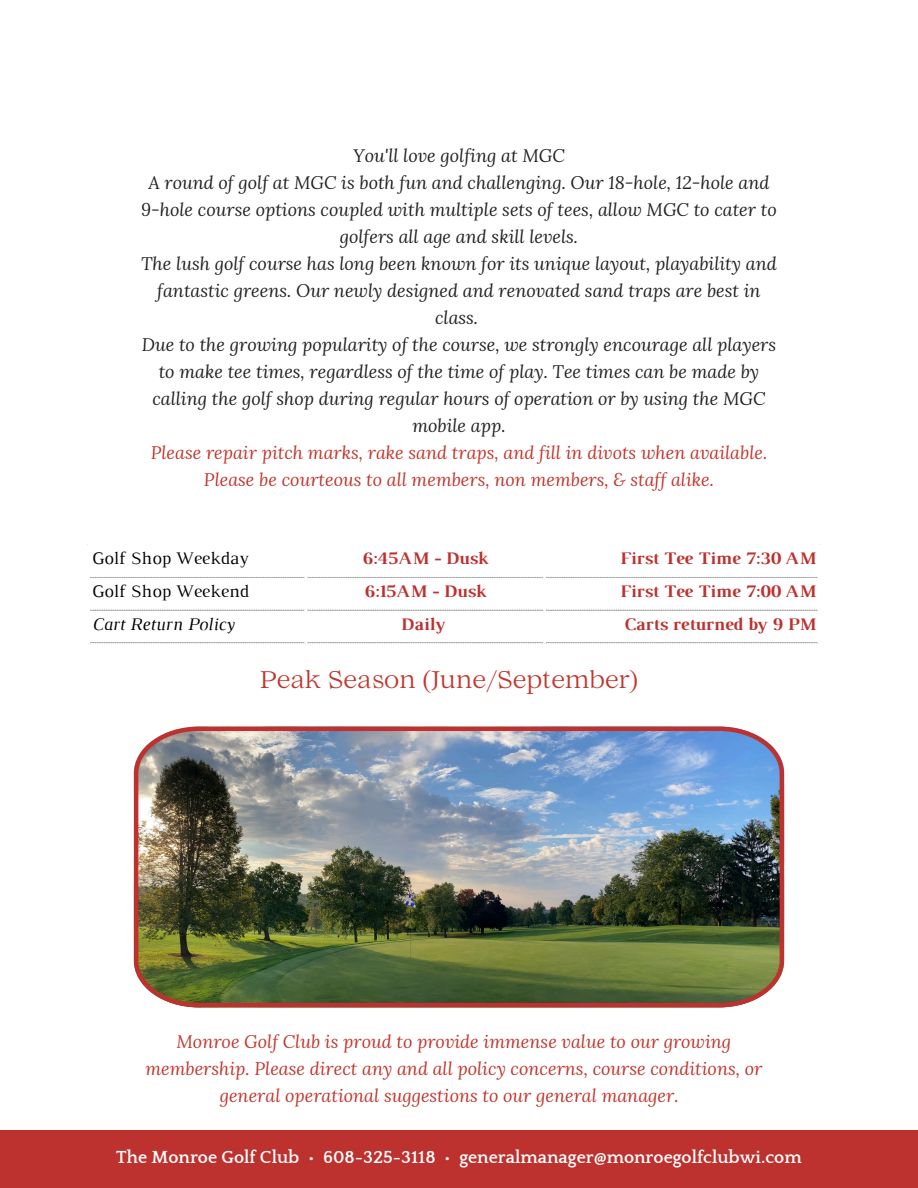
<style>
.page{position:relative;width:918px;height:1188px;background:#fff}
.page>*{position:absolute;margin:0;border:0;box-sizing:border-box;transform-origin:0 0}
.t1{font:24px "Lovelace Text";color:#c0372f}
.t2{font:italic 18px/27px "Lora";color:#222;text-align:center}
.t3{font:italic 18px/27px "Lora";color:#c0372f;text-align:center}
.t4{font:700 18px "Luthier";color:#bd312f}
.t5{font:700 18px "Quattrocento";color:#fff}
.t6{font:18px "Luthier";color:#000}
.t7{font:italic 18px "Luthier";color:#000}
.t8{font:700 18px "Luthier";color:#be312f}
</style>
<div class="page">
<svg style="left:90px;top:577px;width:727px;height:66px"></svg>
<hr style="left:305px;top:546px;width:2px;height:97px;background:#fff">
<hr style="left:543px;top:546px;width:2px;height:97px;background:#fff">
<div style="left:0;top:1131px;width:918px;height:57px;background:#bd312f"></div>
<img style="left:134px;top:727px;width:650px;height:280px">
<p class="t2" style="left:353px;top:141px;width:213px">You'll love golfing at MGC</p>
<p class="t2" style="left:141px;top:168px;width:637px">A round of golf at MGC is both fun and challenging. Our 18-hole, 12-hole and<br>9-hole course options coupled with multiple sets of tees, allow MGC to cater to golfers all age and skill levels.</p>
<p class="t2" style="left:141px;top:249px;width:637px">The lush golf course has long been known for its unique layout, playability and fantastic greens. Our newly designed and renovated sand traps are best in class.</p>
<p class="t2" style="left:142px;top:330px;width:636px">Due to the growing popularity of the course, we strongly encourage all players to make tee times, regardless of the time of play. Tee times can be made by calling the golf shop during regular hours of operation or by using the MGC mobile app.</p>
<p class="t3" style="left:151px;top:438px;width:618px">Please repair pitch marks, rake sand traps, and fill in divots when available.<br>Please be courteous to all members, non members, &amp; staff alike.</p>
<p class="t6" style="left:92px;top:552px;width:158px">Golf Shop Weekday</p>
<p class="t4" style="left:362px;top:552px;width:127px">6:45AM - Dusk</p>
<p class="t4" style="left:620px;top:552px;width:197px">First Tee Time 7:30 AM</p>
<p class="t6" style="left:92px;top:585px;width:158px">Golf Shop Weekend</p>
<p class="t4" style="left:364px;top:585px;width:123px">6:15AM - Dusk</p>
<p class="t4" style="left:620px;top:585px;width:197px">First Tee Time 7:00 AM</p>
<p class="t7" style="left:92px;top:617px;width:144px">Cart Return Policy</p>
<p class="t8" style="left:401px;top:617px;width:45px">Daily</p>
<p class="t4" style="left:624px;top:617px;width:193px">Carts returned by 9 PM</p>
<h1 class="t1" style="left:260px;top:671px;width:380px">Peak Season (June/September)</h1>
<p class="t3" style="left:145px;top:1028px;width:618px">Monroe Golf Club is proud to provide immense value to our growing membership. Please direct any and all policy concerns, course conditions, or general operational suggestions to our general manager.</p>
<p class="t5" style="left:116px;top:1148px;width:687px">The Monroe Golf Club • 608-325-3118 • generalmanager@monroegolfclubwi.com</p>
</div>
